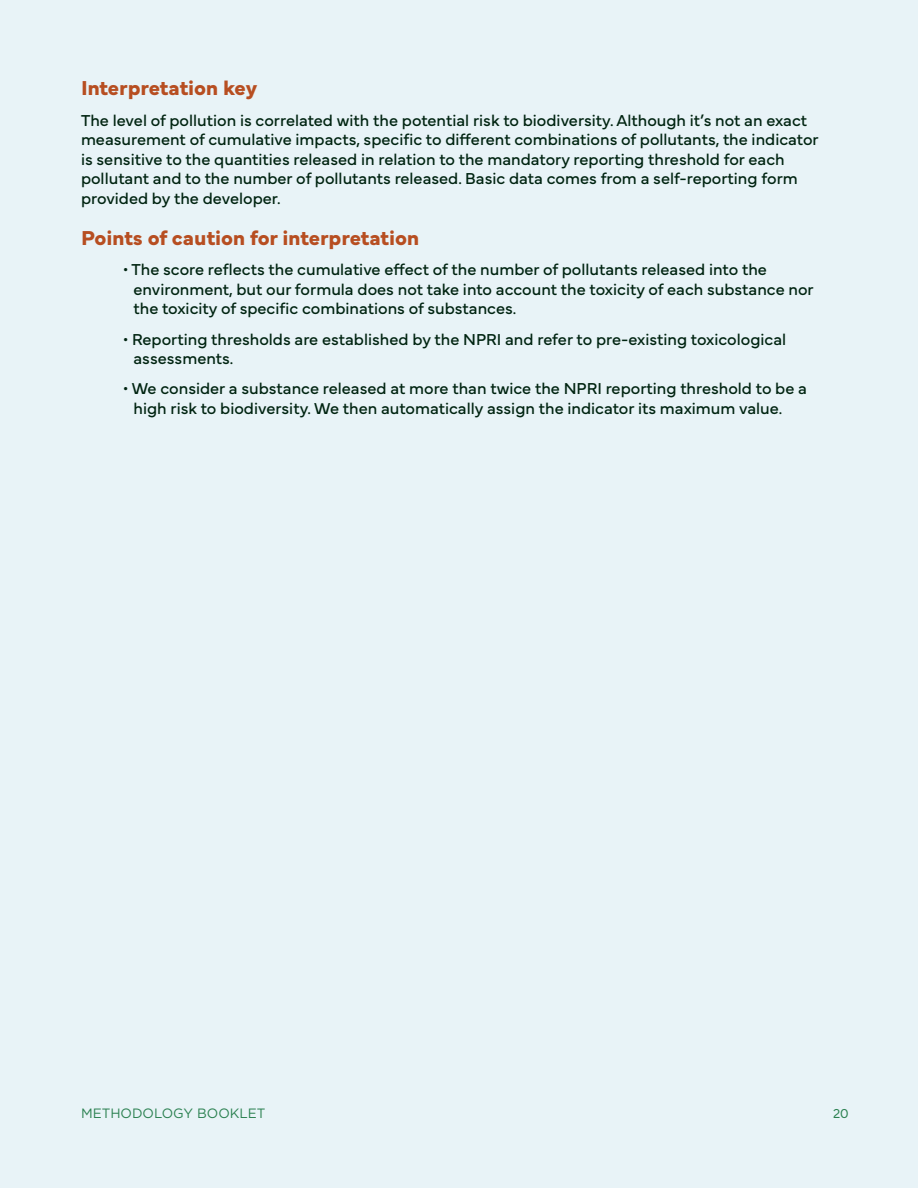
<style>
.page{position:relative;width:918px;height:1188px;background:#e8f3f7}
.page>*{position:absolute;margin:0;border:0;box-sizing:border-box;transform-origin:0 0}
.sous-titre2{font:700 21px "Mundial";color:#b74e21}
.texte_courant{font:16.5px/19.5px "Mundial";color:#002411}
.Paragraph_Style_2_fin{font:16.5px/19.5px "Mundial";color:#002411}
.t1{font:13.5px "Gotham";color:#2b8151}
.t2{font:300 13.5px "Mundial";color:#2b8151}
</style>
<div class="page">
<p class="sous-titre2" style="left:81px;top:72px;width:178px">Interpretation key</p>
<p class="Paragraph_Style_2_fin" style="left:81px;top:109px;width:739px">The level of pollution is correlated with the potential risk to biodiversity. Although it’s not an exact measurement of cumulative impacts, specific to different combinations of pollutants, the indicator is sensitive to the quantities released in relation to the mandatory reporting threshold for each pollutant and to the number of pollutants released. Basic data comes from a self-reporting form provided by the developer.</p>
<p class="sous-titre2" style="left:81px;top:221px;width:340px">Points of caution for interpretation</p>
<p class="texte_courant" style="left:134px;top:258px;width:682px;text-indent:-10px">• The score reflects the cumulative effect of the number of pollutants released into the environment, but our formula does not take into account the toxicity of each substance nor the toxicity of specific combinations of substances.</p>
<p class="texte_courant" style="left:134px;top:328px;width:654px;text-indent:-10px">• Reporting thresholds are established by the NPRI and refer to pre-existing toxicological assessments.</p>
<p class="texte_courant" style="left:134px;top:377px;width:675px;text-indent:-10px">• We consider a substance released at more than twice the NPRI reporting threshold to be a high risk to biodiversity. We then automatically assign the indicator its maximum value.</p>
<p class="t1" style="left:81px;top:1104px;width:186px">METHODOLOGY BOOKLET</p>
<p class="t2" style="left:833px;top:1103px;width:17px">20</p>
</div>
